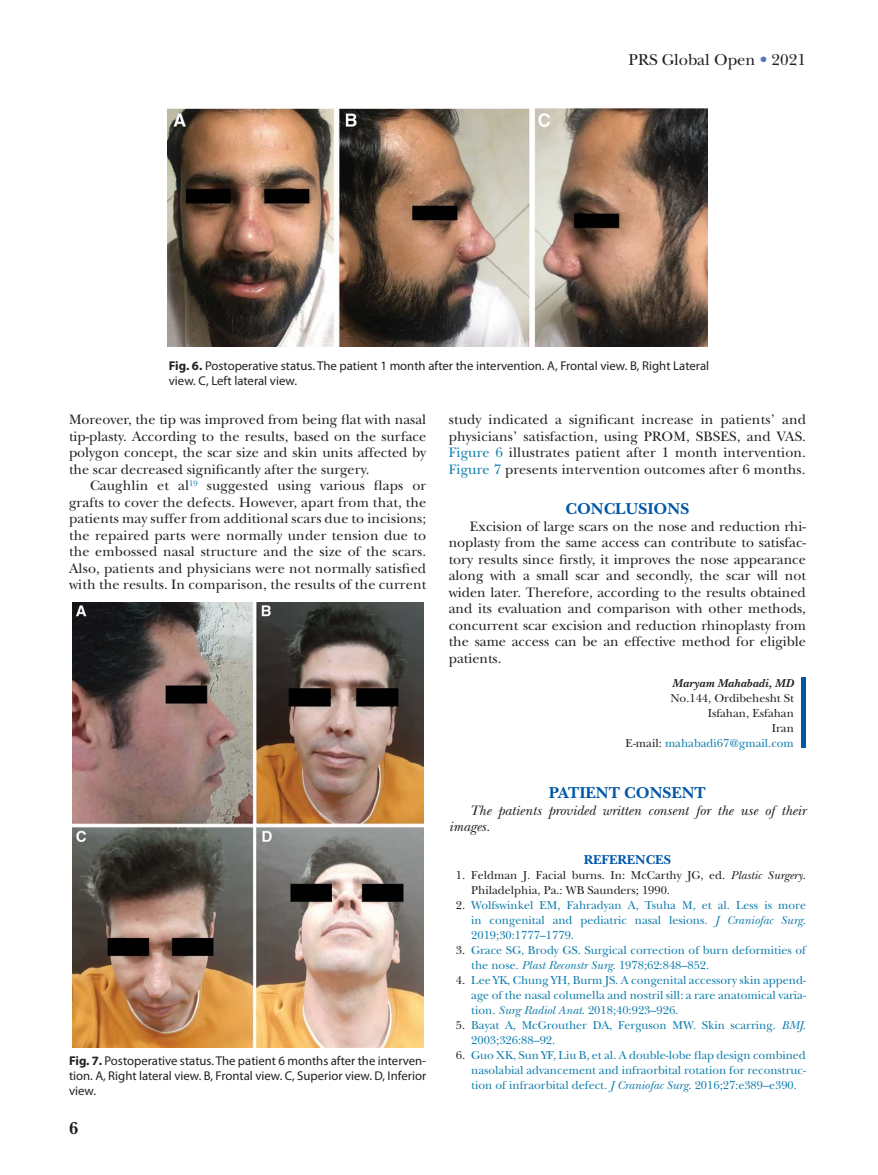
<style>
.page{position:relative;width:878px;height:1175px;background:#fff}
.page>*{position:absolute;margin:0;border:0;box-sizing:border-box;transform-origin:0 0}
.t1{font:700 18px "New Baskerville Std";color:#231f20}
.t2{font:700 16.5px "New Baskerville Std";color:#0157a8}
.t3{font:16.5px "New Baskerville Std";color:#231f20}
.t4{font:14.25px/16.5px "New Baskerville Std";letter-spacing:.01em;color:#231f20;text-align:justify}
.t5{font:italic 14.25px/16.5px "New Baskerville Std";color:#231f20}
.t6{font:700 13.5px "New Baskerville Std";color:#0157a8}
.t7{font:12.75px/15px "Myriad Pro";color:#231f20}
.t8{font:12px/15px "New Baskerville Std";color:#0f7eac;text-align:justify}
.t9{font:12px/15px "New Baskerville Std";color:#231f20;text-align:right}
.t10{font:italic 700 12px "New Baskerville Std";color:#231f20}
.s1{color:#5779bc}
.s2{font-weight:700}
.s3{color:#0f7eac}
.s4{font-style:italic}
.s5{color:#231f20}
</style>
<div class="page">
<div style="left:801px;top:677px;width:5px;height:15px;background:#0157a8"></div>
<div style="left:801px;top:686px;width:5px;height:17px;background:#0157a8"></div>
<div style="left:801px;top:701px;width:5px;height:17px;background:#0157a8"></div>
<div style="left:801px;top:716px;width:5px;height:17px;background:#0157a8"></div>
<div style="left:801px;top:731px;width:5px;height:17px;background:#0157a8"></div>
<img style="left:167px;top:108px;width:540px;height:238px">
<img style="left:72px;top:603px;width:351px;height:444px">
<p class="t3" style="left:628px;top:50px;width:179px">PRS Global Open <span class="s1">•</span> 2021</p>
<p class="t7" style="left:169px;top:358px;width:542px"><span class="s2">Fig. 6.</span> Postoperative status. The patient 1 month after the intervention. A, Frontal view. B, Right Lateral view. C, Left lateral view.</p>
<p class="t4" style="left:69px;top:411px;width:359px">Moreover, the tip was improved from being flat with nasal tip-plasty. According to the results, based on the surface polygon concept, the scar size and skin units affected by the scar decreased significantly after the surgery.</p>
<p class="t4" style="left:69px;top:477px;width:359px;text-indent:21px">Caughlin et al<sup>19</sup> suggested using various flaps or grafts to cover the defects. However, apart from that, the patients may suffer from additional scars due to incisions; the repaired parts were normally under tension due to the embossed nasal structure and the size of the scars.<br>Also, patients and physicians were not normally satisfied with the results. In comparison, the results of the current</p>
<p class="t7" style="left:69px;top:1052px;width:359px;text-align:justify"><span class="s2">Fig. 7.</span> Postoperative status. The patient 6 months after the interven&shy;tion. A, Right lateral view. B, Frontal view. C, Superior view. D, I nferior view.</p>
<p class="t1" style="left:69px;top:1118px;width:11px">6</p>
<p class="t4" style="left:448px;top:411px;width:359px">study indicated a significant increase in patients’ and physicians’ satisfaction, using PROM, SBSES, and VAS.<br><span class="s3">Figure 6</span> illustrates patient after 1 month intervention.<br><span class="s3">Figure 7</span> presents intervention outcomes after 6 months.</p>
<p class="t2" style="left:565px;top:499px;width:125px">CONCLUSIONS</p>
<p class="t4" style="left:448px;top:518px;width:359px;text-indent:21px">Excision of large scars on the nose and reduction rhi&shy;noplasty from the same access can contribute to satisfac&shy;tory results since firstly, it improves the nose appearance along with a small scar and secondly, the scar will not widen later. Therefore, according to the results obtained and its evaluation and comparison with other methods, concurrent scar excision and reduction rhinoplasty from the same access can be an effective method for eligible patients.</p>
<p class="t10" style="left:672px;top:676px;width:123px">Maryam Mahabadi, MD</p>
<p class="t9" style="left:625px;top:690px;width:170px">No.144, Ordibehesht St<br>Isfahan, Esfahan<br>Iran<br>E-mail: <span class="s3">mahabadi67@gmail.com</span></p>
<p class="t2" style="left:549px;top:783px;width:158px">PATIENT CONSENT</p>
<p class="t5" style="left:448px;top:801px;width:359px;text-indent:21px">The patients provided written consent for the use of their images.</p>
<p class="t6" style="left:583px;top:851px;width:89px">REFERENCES</p>
<p class="t9" style="left:471px;top:867px;width:336px;text-align:left;text-indent:-15px">1. Feldman J. Facial burns. In: McCarthy JG, ed. <span class="s4">Plastic Surgery</span>.<br>Philadelphia, Pa.: WB Saunders; 1990.</p>
<p class="t8" style="left:471px;top:897px;width:336px;text-indent:-15px"><span class="s5">2.</span> Wolfswinkel EM, Fahradyan A, Tsuha M, et al. Less is more in congenital and pediatric nasal lesions. <span class="s4">J Craniofac Surg</span>.<br>2019;30:1777–1779.</p>
<p class="t8" style="left:471px;top:942px;width:336px;text-indent:-15px"><span class="s5">3.</span> Grace SG, Brody GS. Surgical correction of burn deformities of the nose. <span class="s4">Plast Reconstr Surg</span>. 1978;62:848–852.</p>
<p class="t8" style="left:471px;top:972px;width:336px;text-indent:-15px"><span class="s5">4.</span> Lee YK, Chung YH, Burm JS. A congenital accessory skin append&shy;age of the nasal columella and nostril sill: a rare anatomical varia&shy;tion. <span class="s4">Surg Radiol Anat</span>. 2018;40:923–926.</p>
<p class="t8" style="left:471px;top:1017px;width:336px;text-indent:-15px"><span class="s5">5.</span> Bayat A, McGrouther DA, Ferguson MW. Skin scarring. <span class="s4">BMJ</span>.<br>2003;326:88–92.</p>
<p class="t8" style="left:471px;top:1047px;width:336px;text-indent:-15px"><span class="s5">6.</span> Guo XK, Sun YF, Liu B, et al. A double-lobe flap design combined nasolabial advancement and infraorbital rotation for reconstruc&shy;tion of infraorbital defect. <span class="s4">J Craniofac Surg</span>. 2016;27:e389–e390.</p>
</div>
